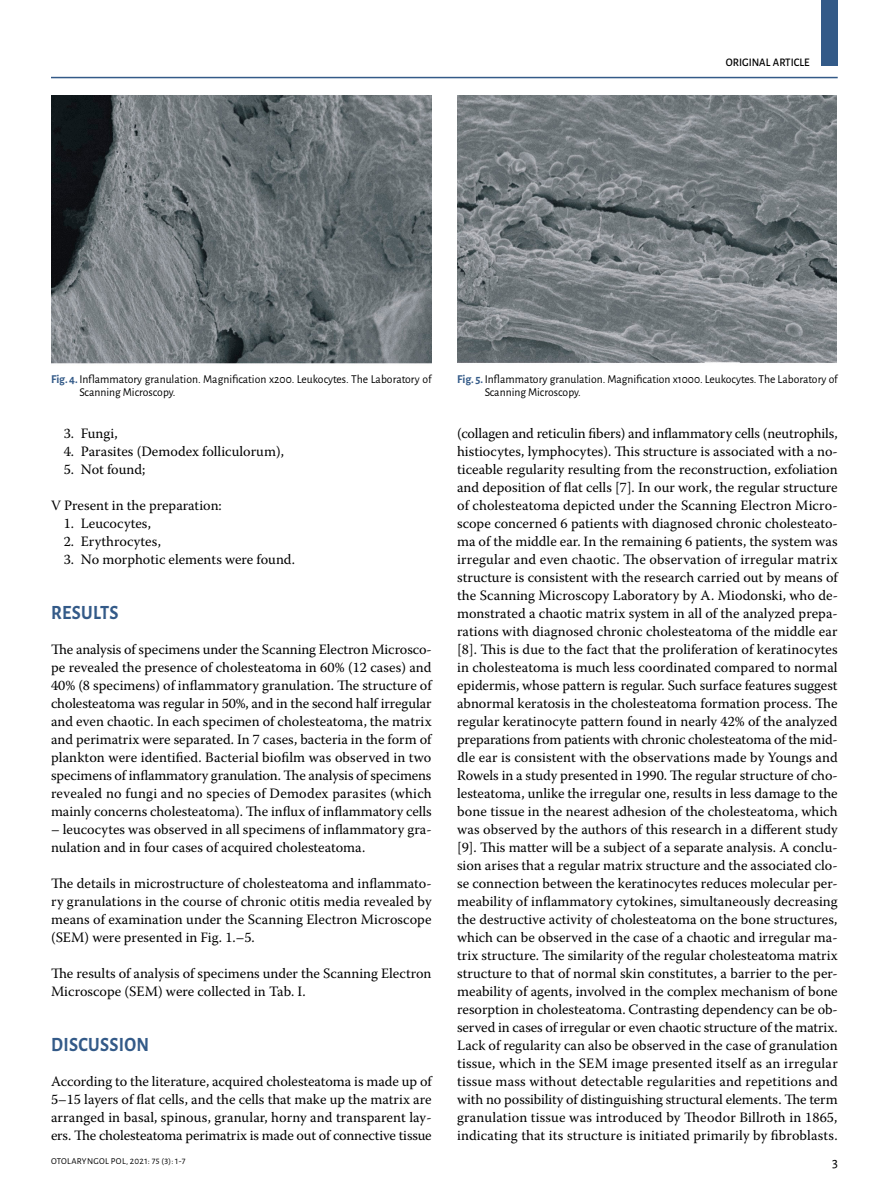
<style>
.page{position:relative;width:893px;height:1191px;background:#fff}
.page>*{position:absolute;margin:0;border:0;box-sizing:border-box;transform-origin:0 0}
.t1{font:700 20.25px "Alegreya Sans";letter-spacing:.015em;color:#335a88;scale:.9 1}
.t2{font:14.25px/18px "Warnock Pro";color:#000;text-align:justify}
.t3{font:14.25px "Alegreya Sans";color:#000}
.t4{font:12px/13.5px "Alegreya Sans";color:#000}
.t5{font:500 11.55px "Alegreya Sans";color:#000;scale:.95 1}
.t6{font:9px "Alegreya Sans";letter-spacing:.035em;color:#000}
.s1{font-weight:700;color:#335a88}
</style>
<div class="page">
<div style="left:821px;top:0;width:17px;height:66px;background:#335a88"></div>
<hr style="left:51px;top:77px;width:787px;height:1px;background:#335a88">
<img style="left:51px;top:96px;width:380px;height:268px">
<img style="left:457px;top:96px;width:380px;height:267px">
<p class="t5" style="left:726px;top:54px;width:90px">ORIGINAL ARTICLE</p>
<p class="t4" style="left:79px;top:371px;width:354px;text-indent:-28px"><span class="s1">Fig. 4.</span> Inflammatory granulation. Magnification x200. Leukocytes. The Laboratory of<br>Scanning Microscopy.</p>
<p class="t4" style="left:485px;top:371px;width:355px;text-indent:-27px"><span class="s1">Fig. 5.</span> Inflammatory granulation. Magnification x1000. Leukocytes. The Laboratory of<br>Scanning Microscopy.</p>
<p class="t2" style="left:64px;top:424px;width:55px">3. Fungi,</p>
<p class="t2" style="left:64px;top:442px;width:222px">4. Parasites (Demodex folliculorum),</p>
<p class="t2" style="left:64px;top:460px;width:83px">5. Not found;</p>
<p class="t2" style="left:51px;top:496px;width:172px">V Present in the preparation:</p>
<p class="t2" style="left:64px;top:514px;width:89px">1. Leucocytes,</p>
<p class="t2" style="left:64px;top:532px;width:99px">2. Erythrocytes,</p>
<p class="t2" style="left:64px;top:550px;width:233px">3. No morphotic elements were found.</p>
<h1 class="t1" style="left:51px;top:598px;width:76px">RESULTS</h1>
<p class="t2" style="left:51px;top:640px;width:382px">The analysis of specimens under the Scanning Electron Microsco&shy;pe revealed the presence of cholesteatoma in 60% (12 cases) and 40% (8 specimens) of inflammatory granulation. The structure of cholesteatoma was regular in 50%, and in the second half irregular and even chaotic. In each specimen of cholesteatoma, the matrix and perimatrix were separated. In 7 cases, bacteria in the form of plankton were identified. Bacterial biofilm was observed in two specimens of inflammatory granulation. The analysis of specimens revealed no fungi and no species of Demodex parasites (which mainly concerns cholesteatoma). The influx of inflammatory cells</p>
<p class="t2" style="left:51px;top:820px;width:382px">– leucocytes was observed in all specimens of inflammatory gra&shy;nulation and in four cases of acquired cholesteatoma.</p>
<p class="t2" style="left:51px;top:874px;width:382px">The details in microstructure of cholesteatoma and inflammato&shy;ry granulations in the course of chronic otitis media revealed by means of examination under the Scanning Electron Microscope (SEM) were presented in Fig. 1.–5.</p>
<p class="t2" style="left:51px;top:964px;width:382px">The results of analysis of specimens under the Scanning Electron<br>Microscope (SEM) were collected in Tab. I.</p>
<h1 class="t1" style="left:51px;top:1030px;width:110px">DISCUSSION</h1>
<p class="t2" style="left:51px;top:1072px;width:382px">According to the literature, acquired cholesteatoma is made up of 5–15 layers of flat cells, and the cells that make up the matrix are arranged in basal, spinous, granular, horny and transparent lay&shy;ers. The cholesteatoma perimatrix is made out of connective tissue</p>
<p class="t2" style="left:457px;top:424px;width:382px">(collagen and reticulin fibers) and inflammatory cells (neutrophils, histiocytes, lymphocytes). This structure is associated with a no&shy;ticeable regularity resulting from the reconstruction, exfoliation and deposition of flat cells [7]. In our work, the regular structure of cholesteatoma depicted under the Scanning Electron Micro&shy;scope concerned 6 patients with diagnosed chronic cholesteato&shy;ma of the middle ear. In the remaining 6 patients, the system was irregular and even chaotic. The observation of irregular matrix structure is consistent with the research carried out by means of the Scanning Microscopy Laboratory by A. Miodonski, who de&shy;monstrated a chaotic matrix system in all of the analyzed prepa&shy;rations with diagnosed chronic cholesteatoma of the middle ear [8]. This is due to the fact that the proliferation of keratinocytes in cholesteatoma is much less coordinated compared to normal epidermis, whose pattern is regular. Such surface features suggest abnormal keratosis in the cholesteatoma formation process. The regular keratinocyte pattern found in nearly 42% of the analyzed preparations from patients with chronic cholesteatoma of the mid&shy;dle ear is consistent with the observations made by Youngs and Rowels in a study presented in 1990. The regular structure of cho&shy;lesteatoma, unlike the irregular one, results in less damage to the bone tissue in the nearest adhesion of the cholesteatoma, which was observed by the authors of this research in a different study [9]. This matter will be a subject of a separate analysis. A conclu&shy;sion arises that a regular matrix structure and the associated clo&shy;se connection between the keratinocytes reduces molecular per&shy;meability of inflammatory cytokines, simultaneously decreasing the destructive activity of cholesteatoma on the bone structures, which can be observed in the case of a chaotic and irregular ma&shy;trix structure. The similarity of the regular cholesteatoma matrix structure to that of normal skin constitutes, a barrier to the per&shy;meability of agents, involved in the complex mechanism of bone resorption in cholesteatoma. Contrasting dependency can be ob&shy;served in cases of irregular or even chaotic structure of the matrix.<br>Lack of regularity can also be observed in the case of granulation tissue, which in the SEM image presented itself as an irregular tissue mass without detectable regularities and repetitions and with no possibility of distinguishing structural elements. The term granulation tissue was introduced by Theodor Billroth in 1865, indicating that its structure is initiated primarily by fibroblasts.</p>
<p class="t6" style="left:51px;top:1155px;width:136px">OTOLARYNGOL POL, 2021: 75 (3): 1-7</p>
<p class="t3" style="left:832px;top:1152px;width:7px">3</p>
</div>
